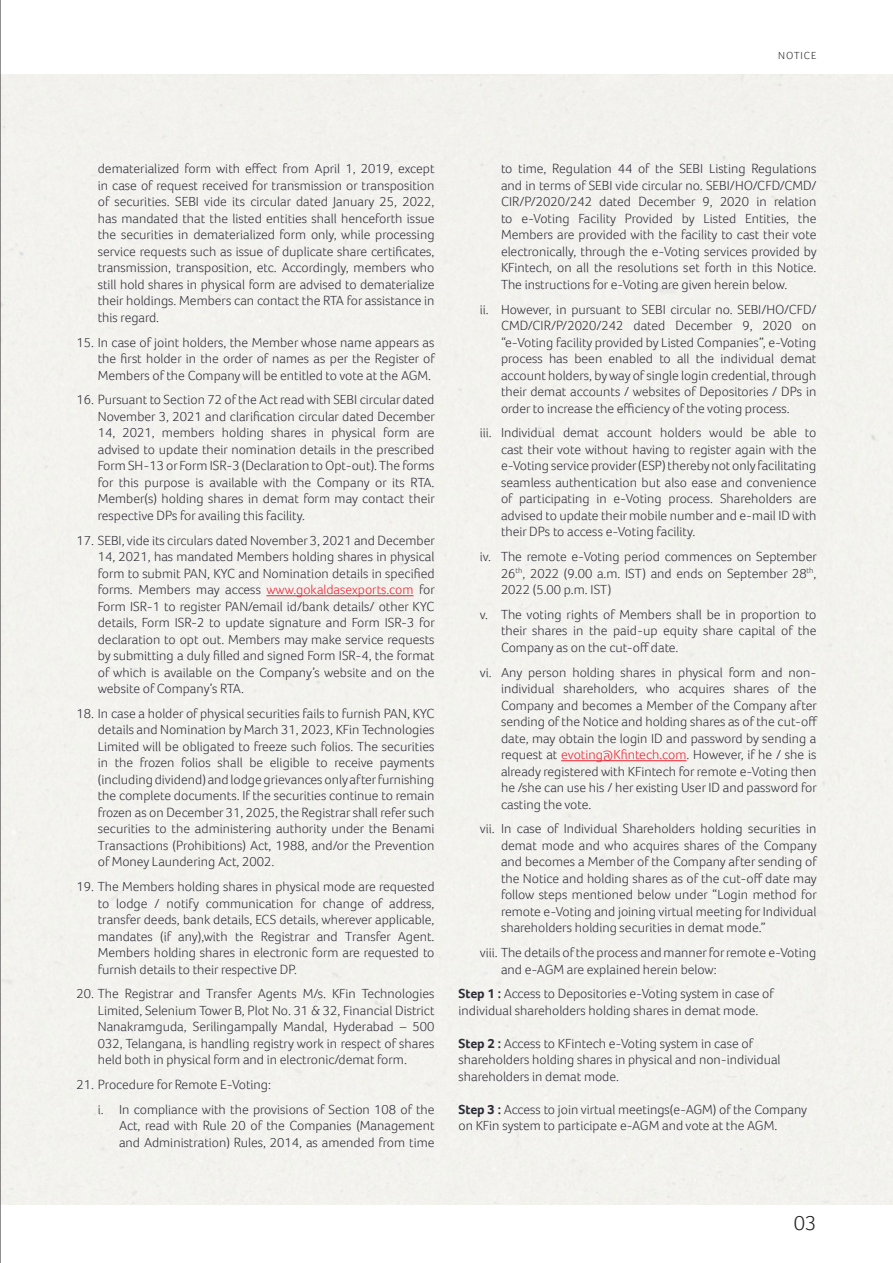
<style>
.page{position:relative;width:893px;height:1263px;background:#fff}
.page>*{position:absolute;margin:0;border:0;box-sizing:border-box;transform-origin:0 0}
.t1{font:300 21px "Foco";color:#231f20}
.Tab_1_Regular{font:300 13.5px/16.5px "Foco";color:#2f2e38;text-align:justify}
.Tab_2_Regular{font:300 13.5px/16.5px "Foco";color:#2f2e38;text-align:justify}
.Body_Copy{font:300 13.5px/16.5px "Foco";color:#2f2e38}
.t2{font:300 10.5px "Foco";letter-spacing:.1em;color:#231f20}
.s1{color:#eb2131}
.s2{font-weight:700}
</style>
<div class="page">
<hr style="left:266px;top:595px;width:148px;height:1px;background:#eb2131">
<hr style="left:561px;top:760px;width:125px;height:1px;background:#eb2131">
<hr style="left:0;top:0;width:1px;height:1263px;background:#231f20">
<p class="t2" style="left:778px;top:48px;width:40px">NOTICE</p>
<p class="Tab_1_Regular" style="left:98px;top:160px;width:338px">dematerialized form with effect from April 1, 2019, except in case of request received for transmission or transposition of securities. SEBI vide its circular dated January 25, 2022, has mandated that the listed entities shall henceforth issue the securities in dematerialized form only, while processing service requests such as issue of duplicate share certificates, transmission, transposition, etc. Accordingly, members who still hold shares in physical form are advised to dematerialize their holdings. Members can contact the RTA for assistance in this regard.</p>
<p class="Tab_1_Regular" style="left:98px;top:334px;width:338px;text-indent:-21px">15. In case of joint holders, the Member whose name appears as the first holder in the order of names as per the Register of Members of the Company will be entitled to vote at the AGM.</p>
<p class="Tab_1_Regular" style="left:98px;top:391px;width:339px;text-indent:-21px">16. Pursuant to Section 72 of the Act read with SEBI circular dated November 3, 2021 and clarification circular dated December 14, 2021, members holding shares in physical form are advised to update their nomination details in the prescribed Form SH-13 or Form ISR-3 (Declaration to Opt-out). The forms for this purpose is available with the Company or its RTA.<br>Member(s) holding shares in demat form may contact their respective DPs for availing this facility.</p>
<p class="Tab_1_Regular" style="left:98px;top:532px;width:339px;text-indent:-21px">17. SEBI, vide its circulars dated November 3, 2021 and December 14, 2021, has mandated Members holding shares in physical form to submit PAN, KYC and Nomination details in specified forms. Members may access <span class="s1">www.gokaldasexports.com</span> for Form ISR-1 to register PAN/email id/bank details/ other KYC details, Form ISR-2 to update signature and Form ISR-3 for declaration to opt out. Members may make service requests by submitting a duly filled and signed Form ISR-4, the format of which is available on the Company’s website and on the website of Company’s RTA.</p>
<p class="Tab_1_Regular" style="left:98px;top:705px;width:338px;text-indent:-21px">18. In case a holder of physical securities fails to furnish PAN, KYC details and Nomination by March 31, 2023, KFin Technologies Limited will be obligated to freeze such folios. The securities in the frozen folios shall be eligible to receive payments (including dividend) and lodge grievances only after furnishing the complete documents. If the securities continue to remain frozen as on December 31, 2025, the Registrar shall refer such securities to the administering authority under the Benami Transactions (Prohibitions) Act, 1988, and/or the Prevention of Money Laundering Act, 2002.</p>
<p class="Tab_1_Regular" style="left:98px;top:878px;width:338px;text-indent:-21px">19. The Members holding shares in physical mode are requested to lodge / notify communication for change of address, transfer deeds, bank details, ECS details, wherever applicable, mandates (if any),with the Registrar and Transfer Agent.<br>Members holding shares in electronic form are requested to furnish details to their respective DP.</p>
<p class="Tab_1_Regular" style="left:98px;top:985px;width:338px;text-indent:-21px">20. The Registrar and Transfer Agents M/s. KFin Technologies Limited, Selenium Tower B, Plot No. 31 &amp; 32, Financial District Nanakramguda, Serilingampally Mandal, Hyderabad – 500<br>032, Telangana, is handling registry work in respect of shares held both in physical form and in electronic/demat form.</p>
<p class="Tab_1_Regular" style="left:77px;top:1076px;width:196px">21. Procedure for Remote E-Voting:</p>
<p class="Tab_2_Regular" style="left:119px;top:1101px;width:317px;text-indent:-21px">i. In compliance with the provisions of Section 108 of the Act, read with Rule 20 of the Companies (Management and Administration) Rules, 2014, as amended from time</p>
<p class="Tab_2_Regular" style="left:501px;top:160px;width:317px">to time, Regulation 44 of the SEBI Listing Regulations and in terms of SEBI vide circular no. SEBI/HO/CFD/CMD/ CIR/P/2020/242 dated December 9, 2020 in relation to e-Voting Facility Provided by Listed Entities, the Members are provided with the facility to cast their vote electronically, through the e-Voting services provided by KFintech, on all the resolutions set forth in this Notice.<br>The instructions for e-Voting are given herein below.</p>
<p class="Tab_2_Regular" style="left:501px;top:301px;width:317px;text-indent:-21px">ii. However, in pursuant to SEBI circular no. SEBI/HO/CFD/ CMD/CIR/P/2020/242 dated December 9, 2020 on “e-Voting facility provided by Listed Companies”, e-Voting process has been enabled to all the individual demat account holders, by way of single login credential, through their demat accounts / websites of Depositories / DPs in order to increase the efficiency of the voting process.</p>
<p class="Tab_2_Regular" style="left:501px;top:424px;width:317px;text-indent:-21px">iii. Individual demat account holders would be able to cast their vote without having to register again with the e-Voting service provider (ESP) thereby not only facilitating seamless authentication but also ease and convenience of participating in e-Voting process. Shareholders are advised to update their mobile number and e-mail ID with their DPs to access e-Voting facility.</p>
<p class="Tab_2_Regular" style="left:501px;top:548px;width:317px;text-indent:-21px">iv. The remote e-Voting period commences on September 26<sup>th</sup>, 2022 (9.00 a.m. IST) and ends on September 28<sup>th</sup>, 2022 (5.00 p.m. IST)</p>
<p class="Tab_2_Regular" style="left:501px;top:606px;width:317px;text-indent:-21px">v. The voting rights of Members shall be in proportion to their shares in the paid-up equity share capital of the Company as on the cut-off date.</p>
<p class="Tab_2_Regular" style="left:501px;top:664px;width:318px;text-indent:-21px">vi. Any person holding shares in physical form and non&shy;individual shareholders, who acquires shares of the Company and becomes a Member of the Company after sending of the Notice and holding shares as of the cut-off date, may obtain the login ID and password by sending a request at <span class="s1">evoting@Kfintech.com</span>. However, if he / she is already registered with KFintech for remote e-Voting then he /she can use his / her existing User ID and password for casting the vote.</p>
<p class="Tab_2_Regular" style="left:501px;top:820px;width:317px;text-indent:-21px">vii. In case of Individual Shareholders holding securities in demat mode and who acquires shares of the Company and becomes a Member of the Company after sending of the Notice and holding shares as of the cut-off date may follow steps mentioned below under “Login method for remote e-Voting and joining virtual meeting for Individual shareholders holding securities in demat mode.”</p>
<p class="Tab_2_Regular" style="left:501px;top:944px;width:317px;text-indent:-21px">viii. The details of the process and manner for remote e-Voting and e-AGM are explained herein below:</p>
<p class="Body_Copy" style="left:458px;top:985px;width:317px"><span class="s2">Step 1 :</span> Access to Depositories e-Voting system in case of individual shareholders holding shares in demat mode.</p>
<p class="Body_Copy" style="left:458px;top:1035px;width:324px"><span class="s2">Step 2 :</span> Access to KFintech e-Voting system in case of shareholders holding shares in physical and non-individual shareholders in demat mode.</p>
<p class="Body_Copy" style="left:458px;top:1101px;width:350px"><span class="s2">Step 3 :</span> Access to join virtual meetings(e-AGM) of the Company on KFin system to participate e-AGM and vote at the AGM.</p>
<h1 class="t1" style="left:794px;top:1208px;width:24px">03</h1>
</div>
